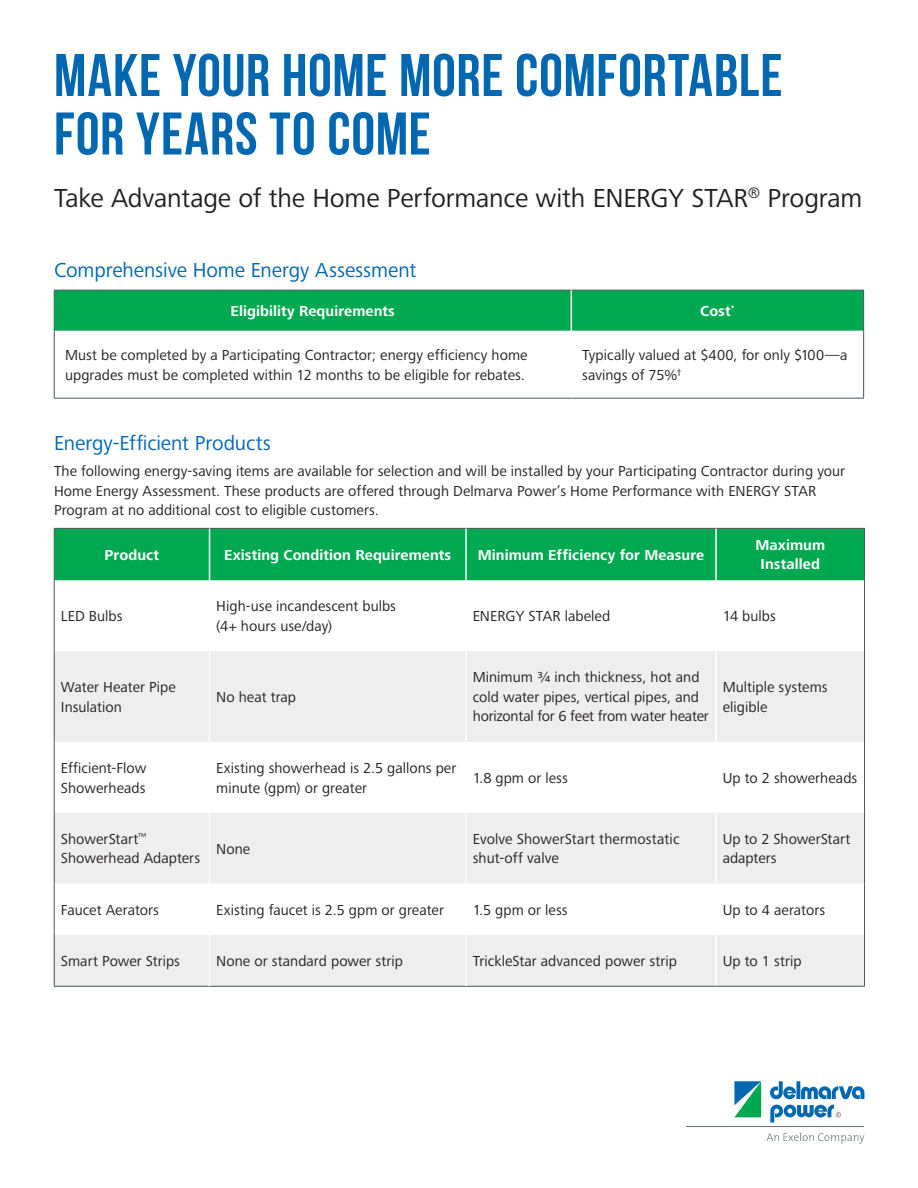
<style>
.page{position:relative;width:918px;height:1188px;background:#fff}
.page>*{position:absolute;margin:0;border:0;box-sizing:border-box;transform-origin:0 0}
.t1{font:700 60px/58.5px "Bebas Neue";letter-spacing:.01em;color:#0067b1}
.Body_Copy{font:27px "Frutiger Next Pro";letter-spacing:-.005em;color:#231f20}
.t2{font:21px "Frutiger Next Pro";letter-spacing:-.005em;color:#0067b1}
.Body_Copy-2{font:15px/19.5px "Frutiger Next Pro";letter-spacing:.005em;color:#231f20}
.Table_H1{font:700 15px/19.5px "Frutiger Next Pro";letter-spacing:.005em;color:#fff;text-align:center}
</style>
<div class="page">
<div style="left:55px;top:291px;width:808px;height:40px;background:#00a94f"></div>
<hr style="left:54px;top:290px;width:517px;height:1px;background:#465560">
<hr style="left:54px;top:290px;width:1px;height:41px;background:#465560">
<hr style="left:571px;top:290px;width:293px;height:1px;background:#465560">
<hr style="left:863px;top:290px;width:1px;height:41px;background:#465560">
<hr style="left:54px;top:331px;width:1px;height:67px;background:#465560">
<hr style="left:863px;top:331px;width:1px;height:67px;background:#465560">
<hr style="left:54px;top:398px;width:517px;height:1px;background:#465560">
<hr style="left:571px;top:398px;width:293px;height:1px;background:#465560">
<hr style="left:571px;top:290px;width:1px;height:41px;background:#fff">
<div style="left:55px;top:529px;width:809px;height:51px;background:#00a94f"></div>
<svg style="left:55px;top:651px;width:809px;height:335px;fill:#eeeeef"></svg>
<hr style="left:715px;top:651px;width:2px;height:91px;background:#fff">
<hr style="left:715px;top:742px;width:2px;height:71px;background:#fff">
<hr style="left:715px;top:813px;width:2px;height:71px;background:#fff">
<hr style="left:715px;top:884px;width:2px;height:51px;background:#fff">
<hr style="left:715px;top:935px;width:2px;height:51px;background:#fff">
<hr style="left:54px;top:528px;width:156px;height:1px;background:#465560">
<hr style="left:54px;top:529px;width:1px;height:51px;background:#465560">
<hr style="left:210px;top:528px;width:256px;height:1px;background:#465560">
<hr style="left:466px;top:528px;width:250px;height:1px;background:#465560">
<hr style="left:716px;top:528px;width:149px;height:1px;background:#465560">
<hr style="left:864px;top:529px;width:1px;height:51px;background:#465560">
<hr style="left:54px;top:580px;width:1px;height:71px;background:#465560">
<hr style="left:864px;top:580px;width:1px;height:71px;background:#465560">
<hr style="left:54px;top:651px;width:1px;height:91px;background:#465560">
<hr style="left:864px;top:651px;width:1px;height:91px;background:#465560">
<hr style="left:54px;top:742px;width:1px;height:71px;background:#465560">
<hr style="left:864px;top:742px;width:1px;height:71px;background:#465560">
<hr style="left:54px;top:813px;width:1px;height:71px;background:#465560">
<hr style="left:864px;top:813px;width:1px;height:71px;background:#465560">
<hr style="left:54px;top:884px;width:1px;height:51px;background:#465560">
<hr style="left:864px;top:884px;width:1px;height:51px;background:#465560">
<hr style="left:54px;top:935px;width:1px;height:51px;background:#465560">
<hr style="left:864px;top:935px;width:1px;height:51px;background:#465560">
<hr style="left:54px;top:986px;width:156px;height:1px;background:#465560">
<hr style="left:210px;top:986px;width:256px;height:1px;background:#465560">
<hr style="left:466px;top:986px;width:250px;height:1px;background:#465560">
<hr style="left:716px;top:986px;width:149px;height:1px;background:#465560">
<hr style="left:465px;top:529px;width:2px;height:51px;background:#fff">
<hr style="left:715px;top:529px;width:2px;height:51px;background:#fff">
<hr style="left:209px;top:529px;width:1px;height:51px;background:#fff">
<hr style="left:209px;top:651px;width:1px;height:91px;background:#fff">
<hr style="left:465px;top:651px;width:2px;height:91px;background:#fff">
<hr style="left:209px;top:742px;width:1px;height:71px;background:#fff">
<hr style="left:465px;top:742px;width:2px;height:71px;background:#fff">
<hr style="left:209px;top:813px;width:1px;height:71px;background:#fff">
<hr style="left:465px;top:813px;width:2px;height:71px;background:#fff">
<hr style="left:209px;top:884px;width:1px;height:51px;background:#fff">
<hr style="left:465px;top:884px;width:2px;height:51px;background:#fff">
<hr style="left:209px;top:935px;width:1px;height:51px;background:#fff">
<hr style="left:465px;top:935px;width:2px;height:51px;background:#fff">
<svg style="left:767px;top:1133px;width:97px;height:11px"></svg>
<hr style="left:687px;top:1126px;width:177px;height:1px;background:#68747b">
<svg style="left:770px;top:1081px;width:94px;height:42px"></svg>
<svg style="left:734px;top:1081px;width:27px;height:36px"></svg>
<p class="t1" style="left:54px;top:45px;width:730px">MAKE YOUR HOME MORE COMFORTABLE<br>FOR YEARS TO COME</p>
<p class="Body_Copy" style="left:54px;top:183px;width:810px">Take Advantage of the Home Performance with ENERGY STAR<sup>®</sup> Program</p>
<p class="t2" style="left:54px;top:258px;width:364px">Comprehensive Home Energy Assessment</p>
<p class="Table_H1" style="left:231px;top:301px;width:166px">Eligibility Requirements</p>
<p class="Table_H1" style="left:700px;top:301px;width:36px">Cost<sup>*</sup></p>
<p class="Body_Copy-2" style="left:65px;top:345px;width:464px">Must be completed by a Participating Contractor; energy efficiency home upgrades must be completed within 12 months to be eligible for rebates.</p>
<p class="Body_Copy-2" style="left:582px;top:345px;width:267px">Typically valued at $400, for only $100—a savings of 75%<sup>†</sup></p>
<p class="t2" style="left:54px;top:431px;width:218px">Energy-Efficient Products</p>
<p class="Body_Copy-2" style="left:54px;top:462px;width:793px">The following energy-saving items are available for selection and will be installed by your Participating Contractor during your<br>Home Energy Assessment. These products are offered through Delmarva Power’s Home Performance with ENERGY STAR<br>Program at no additional cost to eligible customers.</p>
<p class="Table_H1" style="left:104px;top:545px;width:56px">Product</p>
<p class="Table_H1" style="left:224px;top:545px;width:229px">Existing Condition Requirements</p>
<p class="Table_H1" style="left:478px;top:545px;width:228px">Minimum Efficiency for Measure</p>
<p class="Table_H1" style="left:755px;top:535px;width:71px">Maximum<br>Installed</p>
<p class="Body_Copy-2" style="left:61px;top:606px;width:63px">LED Bulbs</p>
<p class="Body_Copy-2" style="left:216px;top:597px;width:181px">High-use incandescent bulbs (4+ hours use/day)</p>
<p class="Body_Copy-2" style="left:473px;top:606px;width:139px">ENERGY STAR labeled</p>
<p class="Body_Copy-2" style="left:723px;top:606px;width:55px">14 bulbs</p>
<p class="Body_Copy-2" style="left:61px;top:677px;width:116px">Water Heater Pipe<br>Insulation</p>
<p class="Body_Copy-2" style="left:216px;top:687px;width:81px">No heat trap</p>
<p class="Body_Copy-2" style="left:473px;top:668px;width:238px">Minimum ¾ inch thickness, hot and cold water pipes, vertical pipes, and horizontal for 6 feet from water heater</p>
<p class="Body_Copy-2" style="left:723px;top:677px;width:106px">Multiple systems eligible</p>
<p class="Body_Copy-2" style="left:61px;top:758px;width:87px">Efficient-Flow<br>Showerheads</p>
<p class="Body_Copy-2" style="left:216px;top:758px;width:242px">Existing showerhead is 2.5 gallons per minute (gpm) or greater</p>
<p class="Body_Copy-2" style="left:473px;top:768px;width:97px">1.8 gpm or less</p>
<p class="Body_Copy-2" style="left:723px;top:768px;width:136px">Up to 2 showerheads</p>
<p class="Body_Copy-2" style="left:61px;top:829px;width:141px">ShowerStart<sup>™<br></sup>Showerhead Adapters</p>
<p class="Body_Copy-2" style="left:216px;top:839px;width:36px">None</p>
<p class="Body_Copy-2" style="left:473px;top:829px;width:208px">Evolve ShowerStart thermostatic shut-off valve</p>
<p class="Body_Copy-2" style="left:723px;top:829px;width:129px">Up to 2 ShowerStart adapters</p>
<p class="Body_Copy-2" style="left:61px;top:900px;width:100px">Faucet Aerators</p>
<p class="Body_Copy-2" style="left:216px;top:900px;width:229px">Existing faucet is 2.5 gpm or greater</p>
<p class="Body_Copy-2" style="left:473px;top:900px;width:96px">1.5 gpm or less</p>
<p class="Body_Copy-2" style="left:723px;top:900px;width:104px">Up to 4 aerators</p>
<p class="Body_Copy-2" style="left:61px;top:951px;width:121px">Smart Power Strips</p>
<p class="Body_Copy-2" style="left:216px;top:951px;width:188px">None or standard power strip</p>
<p class="Body_Copy-2" style="left:473px;top:951px;width:206px">TrickleStar advanced power strip</p>
<p class="Body_Copy-2" style="left:723px;top:951px;width:80px">Up to 1 strip</p>
</div>
